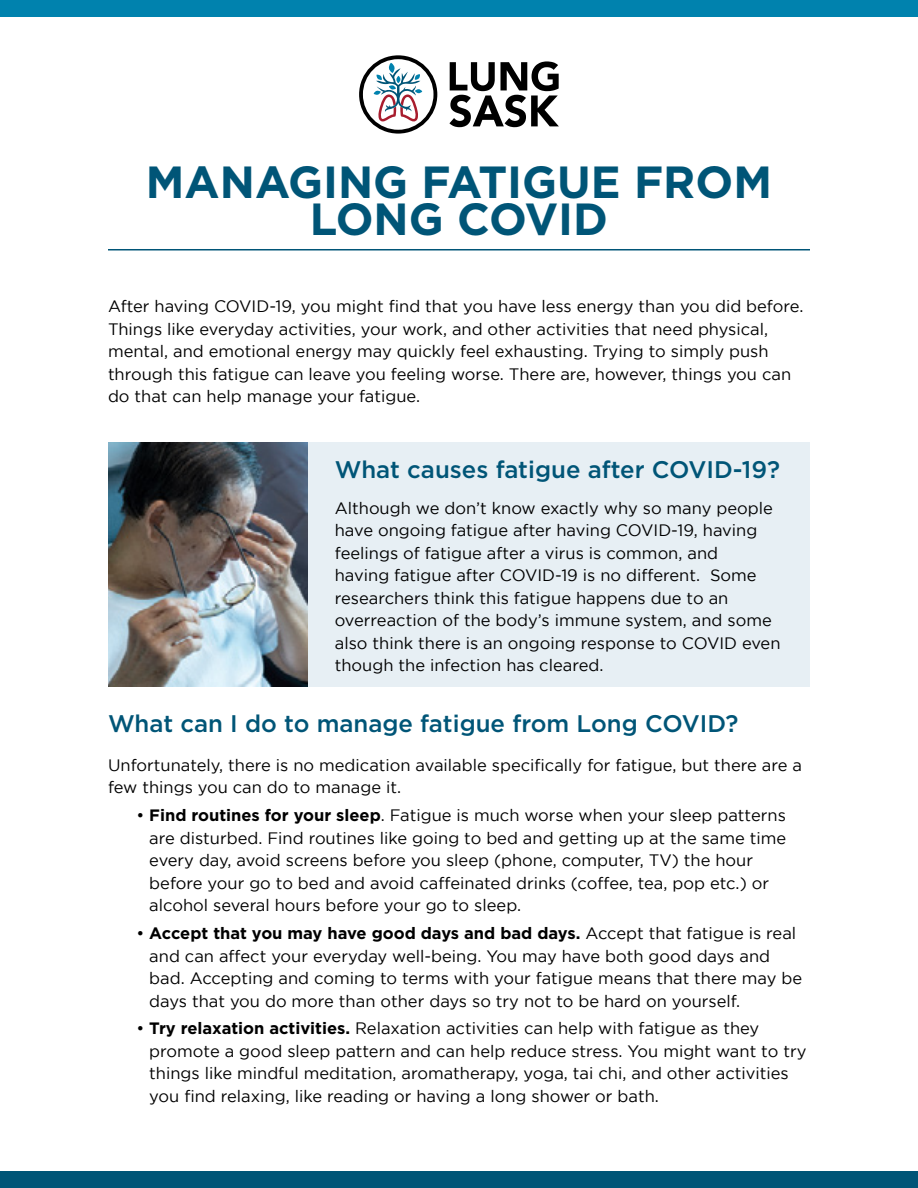
<style>
.page{position:relative;width:918px;height:1188px;background:#fff}
.page>*{position:absolute;margin:0;border:0;box-sizing:border-box;transform-origin:0 0}
.t1{font:700 45px/37.5px "Gotham";color:#057;text-align:center}
.t2{font:500 24px "Gotham";color:#057}
.t3{font:16.5px/22.5px "Gotham";color:#000}
.s1{font-weight:700}
</style>
<div class="page">
<hr style="left:108px;top:249px;width:702px;height:1px;background:#057">
<div style="left:0;top:0;width:918px;height:16px;background:#0082ae"></div>
<div style="left:0;top:1172px;width:918px;height:16px;background:#057"></div>
<svg style="left:449px;top:61px;width:110px;height:66px"></svg>
<svg style="left:359px;top:55px;width:78px;height:79px"></svg>
<div style="left:363px;top:59px;width:71px;height:71px;background:#fff;border-radius:50%"></div>
<svg style="left:374px;top:63px;width:48px;height:58px"></svg>
<div style="left:308px;top:443px;width:502px;height:244px;background:#e7eff4"></div>
<img style="left:108px;top:443px;width:200px;height:244px">
<h1 class="t1" style="left:146px;top:163px;width:628px">MANAGING FATIGUE FROM<br>LONG COVID</h1>
<p class="t3" style="left:108px;top:295px;width:697px">After having COVID-19, you might find that you have less energy than you did before.<br>Things like everyday activities, your work, and other activities that need physical, mental, and emotional energy may quickly feel exhausting. Trying to simply push through this fatigue can leave you feeling worse. There are, however, things you can do that can help manage your fatigue.</p>
<h2 class="t2" style="left:335px;top:453px;width:447px">What causes fatigue after COVID-19?</h2>
<p class="t3" style="left:335px;top:496px;width:447px">Although we don’t know exactly why so many people have ongoing fatigue after having COVID-19, having feelings of fatigue after a virus is common, and<br>having fatigue after COVID-19 is no different. Some researchers think this fatigue happens due to an overreaction of the body’s immune system, and some also think there is an ongoing response to COVID even though the infection has cleared.</p>
<h2 class="t2" style="left:108px;top:708px;width:632px">What can I do to manage fatigue from Long COVID?</h2>
<p class="t3" style="left:108px;top:753px;width:696px">Unfortunately, there is no medication available specifically for fatigue, but there are a few things you can do to manage it.</p>
<p class="t3" style="left:149px;top:804px;width:639px;text-indent:-13px">• <span class="s1">Find routines for your sleep</span>. Fatigue is much worse when your sleep patterns are disturbed. Find routines like going to bed and getting up at the same time every day, avoid screens before you sleep (phone, computer, TV) the hour before your go to bed and avoid caffeinated drinks (coffee, tea, pop etc.) or alcohol several hours before your go to sleep.</p>
<p class="t3" style="left:149px;top:922px;width:654px;text-indent:-13px">• <span class="s1">Accept that you may have good days and bad days.</span> Accept that fatigue is real and can affect your everyday well-being. You may have both good days and bad. Accepting and coming to terms with your fatigue means that there may be days that you do more than other days so try not to be hard on yourself.</p>
<p class="t3" style="left:149px;top:1017px;width:659px;text-indent:-13px">• <span class="s1">Try relaxation activities.</span> Relaxation activities can help with fatigue as they promote a good sleep pattern and can help reduce stress. You might want to try things like mindful meditation, aromatherapy, yoga, tai chi, and other activities you find relaxing, like reading or having a long shower or bath.</p>
</div>
